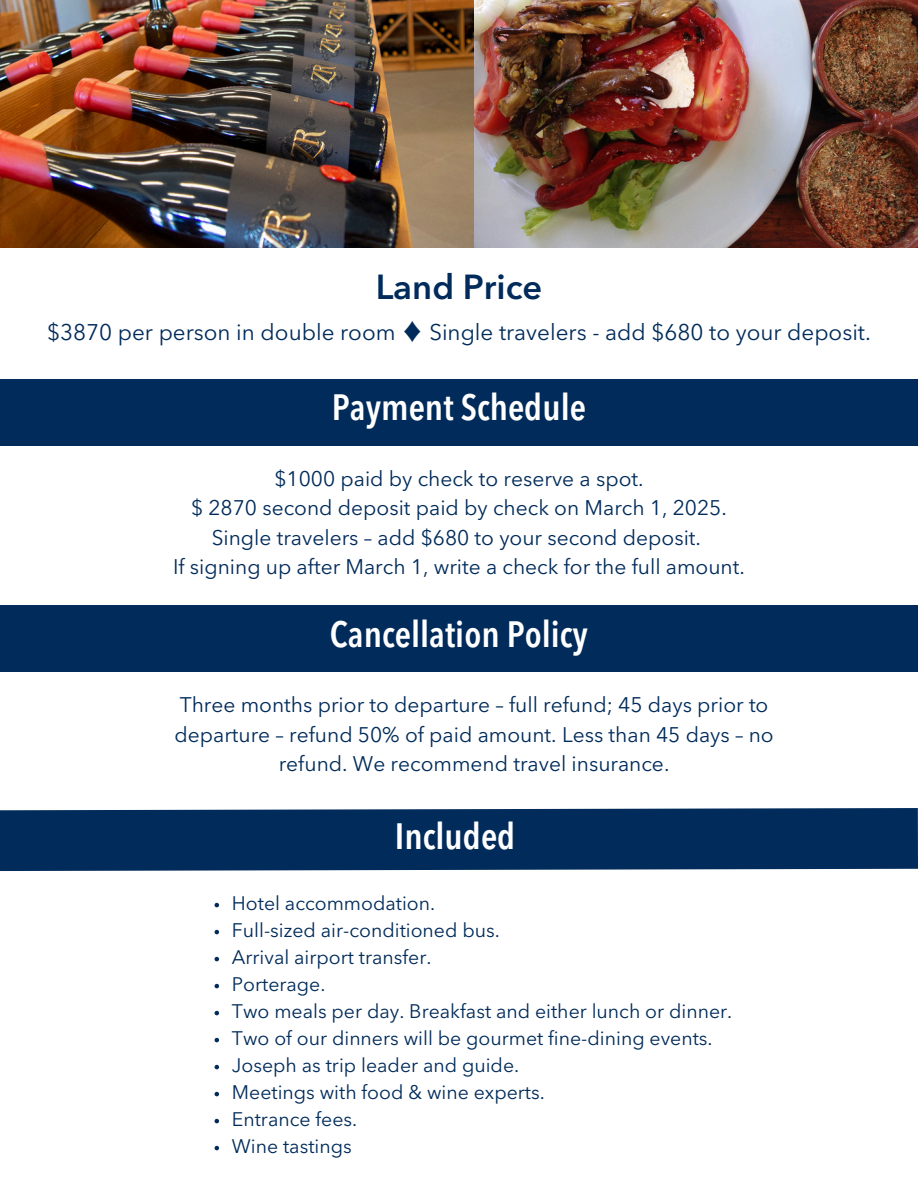
<style>
.page{position:relative;width:918px;height:1188px;background:#fff}
.page>*{position:absolute;margin:0;border:0;box-sizing:border-box;transform-origin:0 0}
.t1{font:600 condensed 36.3px "Avenir Next LT Pro";color:#fff}
.t2{font:600 34.5px "Avenir Next LT Pro";color:#002b5a}
.t3{font:22.5px "Avenir Next LT Pro";color:#002b5a}
.t4{font:21px/29.2px "Avenir Next LT Pro";color:#002b5a;text-align:center}
.t5{font:19.5px "Avenir Next LT Pro";color:#002b5a}
.s1{font-family:"Noto Sans CJ Ksc"}
</style>
<div class="page">
<img style="left:0;top:0;width:918px;height:248px">
<div style="left:0;top:379px;width:918px;height:67px;background:#002b5a"></div>
<div style="left:0;top:606px;width:918px;height:66px;background:#002b5a"></div>
<div style="left:0;top:808px;width:918px;height:63px;background:#002b5a"></div>
<svg style="left:215px;top:903px;width:4px;height:4px"></svg>
<svg style="left:215px;top:930px;width:4px;height:4px"></svg>
<svg style="left:215px;top:957px;width:4px;height:4px"></svg>
<svg style="left:215px;top:984px;width:4px;height:4px"></svg>
<svg style="left:215px;top:1011px;width:4px;height:4px"></svg>
<svg style="left:215px;top:1038px;width:4px;height:4px"></svg>
<svg style="left:215px;top:1065px;width:4px;height:4px"></svg>
<svg style="left:215px;top:1092px;width:4px;height:4px"></svg>
<svg style="left:215px;top:1119px;width:4px;height:4px"></svg>
<svg style="left:215px;top:1146px;width:4px;height:4px"></svg>
<h2 class="t2" style="left:376px;top:273px;width:168px">Land Price</h2>
<h1 class="t3" style="left:47px;top:323px;width:825px">$3870 per person in double room <span class="s1">♦</span> Single travelers - add $680 to your deposit.</h1>
<h2 class="t1" style="left:332px;top:393px;width:256px">Payment Schedule</h2>
<h1 class="t4" style="left:173px;top:466px;width:573px">$1000 paid by check to reserve a spot.<br>$ 2870 second deposit paid by check on March 1, 2025.<br>Single travelers – add $680 to your second deposit.<br>If signing up after March 1, write a check for the full amount.</h1>
<h1 class="t1" style="left:330px;top:620px;width:260px">Cancellation Policy</h1>
<h2 class="t4" style="left:174px;top:692px;width:601px">Three months prior to departure – full refund; 45 days prior to departure – refund 50% of paid amount. Less than 45 days – no refund. We recommend travel insurance.</h2>
<h1 class="t1" style="left:395px;top:822px;width:122px">Included</h1>
<p class="t5" style="left:232px;top:895px;width:205px">Hotel accommodation.</p>
<p class="t5" style="left:232px;top:922px;width:269px">Full-sized air-conditioned bus.</p>
<p class="t5" style="left:232px;top:949px;width:201px">Arrival airport transfer.</p>
<p class="t5" style="left:232px;top:976px;width:95px">Porterage.</p>
<p class="t5" style="left:232px;top:1003px;width:502px">Two meals per day. Breakfast and either lunch or dinner.</p>
<p class="t5" style="left:232px;top:1030px;width:482px">Two of our dinners will be gourmet fine-dining events.</p>
<p class="t5" style="left:232px;top:1057px;width:289px">Joseph as trip leader and guide.</p>
<p class="t5" style="left:232px;top:1084px;width:314px">Meetings with food &amp; wine experts.</p>
<p class="t5" style="left:232px;top:1111px;width:127px">Entrance fees.</p>
<p class="t5" style="left:232px;top:1138px;width:121px">Wine tastings</p>
</div>
